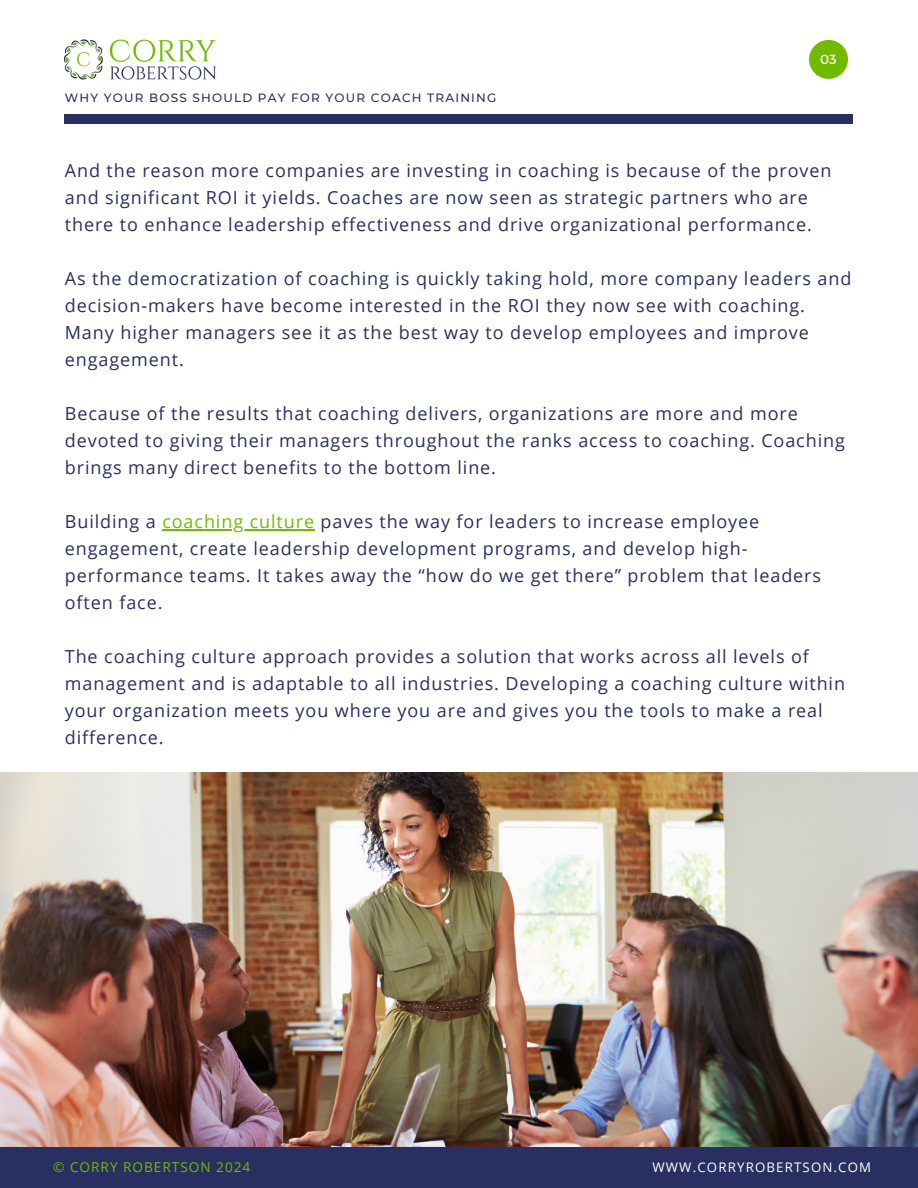
<style>
.page{position:relative;width:918px;height:1188px;background:#fff}
.page>*{position:absolute;margin:0;border:0;box-sizing:border-box;transform-origin:0 0}
.t1{font:18px/27px "Open Sans";letter-spacing:.05em;color:#292f61}
.t2{font:13.65px "Open Sans";letter-spacing:.07em;color:#72ba00}
.t3{font:13.2px "Open Sans";letter-spacing:.09em;color:#fff}
.t4{font:13.2px "Montserrat";color:#fff}
.t5{font:500 12px "Montserrat";letter-spacing:.1em;color:#292f61}
.s1{color:#72ba00}
</style>
<div class="page">
<div style="left:65px;top:115px;width:788px;height:9px;background:#292f61"></div>
<hr style="left:162px;top:529px;width:153px;height:1px;background:#72ba00">
<div style="left:0;top:1146px;width:918px;height:42px;background:#292f61"></div>
<img style="left:0;top:773px;width:918px;height:373px">
<svg style="left:809px;top:40px;width:39px;height:39px"></svg>
<img style="left:65px;top:39px;width:152px;height:41px">
<h2 class="t5" style="left:65px;top:90px;width:433px">WHY YOUR BOSS SHOULD PAY FOR YOUR COACH TRAINING</h2>
<h1 class="t4" style="left:820px;top:50px;width:18px">03</h1>
<p class="t1" style="left:65px;top:156px;width:768px">And the reason more companies are investing in coaching is because of the proven and significant ROI it yields. Coaches are now seen as strategic partners who are there to enhance leadership effectiveness and drive organizational performance.</p>
<p class="t1" style="left:65px;top:264px;width:788px">As the democratization of coaching is quickly taking hold, more company leaders and decision-makers have become interested in the ROI they now see with coaching.<br>Many higher managers see it as the best way to develop employees and improve engagement.</p>
<p class="t1" style="left:65px;top:399px;width:782px">Because of the results that coaching delivers, organizations are more and more devoted to giving their managers throughout the ranks access to coaching. Coaching brings many direct benefits to the bottom line.</p>
<p class="t1" style="left:65px;top:507px;width:696px">Building a <span class="s1">coaching culture</span> paves the way for leaders to increase employee</p>
<h1 class="t1" style="left:65px;top:534px;width:758px">engagement, create leadership development programs, and develop high&shy;performance teams. It takes away the “how do we get there” problem that leaders often face.</h1>
<h1 class="t1" style="left:65px;top:642px;width:746px">The coaching culture approach provides a solution that works across all levels of</h1>
<h1 class="t1" style="left:65px;top:669px;width:782px">management and is adaptable to all industries. Developing a coaching culture within your organization meets you where you are and gives you the tools to make a real difference.</h1>
<h2 class="t2" style="left:53px;top:1157px;width:199px">© CORRY ROBERTSON 2024</h2>
<h1 class="t3" style="left:652px;top:1158px;width:220px">WWW.CORRYROBERTSON.COM</h1>
</div>
